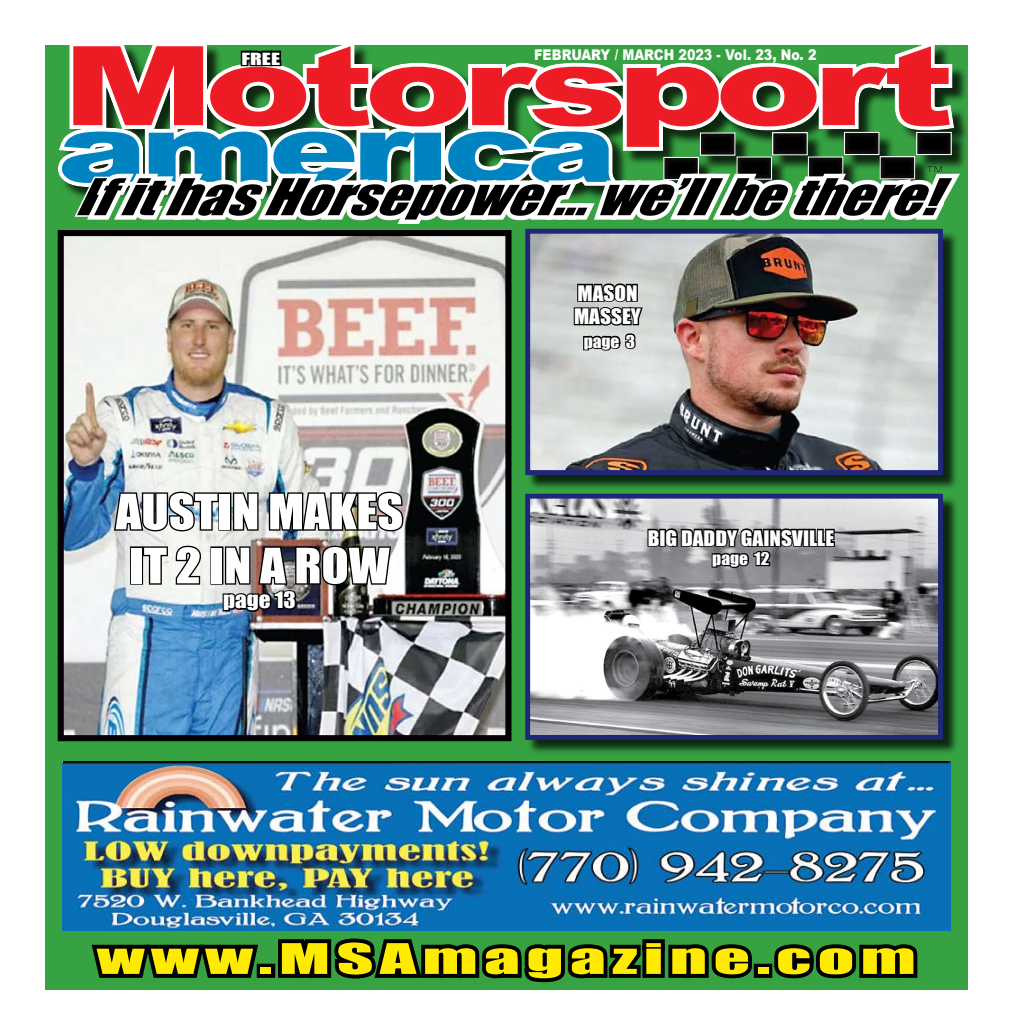
<style>
.page{position:relative;width:1013px;height:1035px;background:#fff}
.page>*{position:absolute;margin:0;border:0;box-sizing:border-box;transform-origin:0 0}
.t1{font:900 110.25px "Arial";letter-spacing:-.06em;color:#ed1c24;scale:1.46 1}
.t2{font:900 94.88px "Arial";letter-spacing:-.05em;color:#0083c1;scale:1.42 1}
.t3{font:italic 46.88px "Impact";color:#000;scale:1.26 1}
.t4{font:45px/54px "Impact";color:#fff;text-align:center;scale:1.11 1}
.t5{font:39px "Impact";letter-spacing:.09em;color:#ffeb00;scale:1.83 1}
.t6{font:20.75px "Impact";color:#fff;scale:1.11 1}
.t7{font:19.62px/23.6px "Impact";color:#fff;scale:1.08 1}
.t8{font:16.12px "Impact";color:#fff;scale:1.08 1}
.t9{font:15.5px "Impact";color:#fff;scale:1.41 1}
.t10{font:900 14.75px "Arial";color:#fff;scale:.86 1}
</style>
<div class="page">
<div style="left:45px;top:45px;width:923px;height:945px;background:#36a242"></div>
<div style="left:527px;top:231px;width:436px;height:265px;background:#000;opacity:.75"></div>
<img style="left:531px;top:353px;width:405px;height:116px">
<div style="left:525px;top:229px;width:417px;height:246px;border:5px solid #202678"></div>
<div style="left:0;top:0;width:1012px;height:229px;background:#fff"></div>
<img style="left:65px;top:353px;width:439px;height:381px">
<div style="left:58px;top:230px;width:453px;height:511px;border:6px solid #000"></div>
<div style="left:527px;top:496px;width:436px;height:264px;background:#000;opacity:.75"></div>
<img style="left:531px;top:500px;width:405px;height:234px">
<div style="left:525px;top:494px;width:417px;height:246px;border:5px solid #202678"></div>
<svg style="left:87px;top:930px;width:176px;height:48px"></svg>
<div style="left:257px;top:964px;width:18px;height:14px;border:8px solid #000"></div>
<svg style="left:274px;top:930px;width:484px;height:53px"></svg>
<div style="left:753px;top:964px;width:19px;height:14px;border:8px solid #000"></div>
<svg style="left:767px;top:944px;width:151px;height:35px"></svg>
<img style="left:62px;top:761px;width:888px;height:169px">
<img style="left:112px;top:469px;width:293px;height:145px">
<svg style="left:644px;top:513px;width:192px;height:59px;background:#797a7c"></svg>
<svg style="left:52px;top:45px;width:915px;height:308px"></svg>
<h1 class="t1" style="left:62px;top:6px;width:612px">Motorsport</h1>
<p class="t9" style="left:241px;top:46px;width:29px">FREE</p>
<p class="t10" style="left:534px;top:44px;width:330px">FEBRUARY / MARCH 2023 - Vol. 23, No. 2</p>
<h2 class="t2" style="left:57px;top:79px;width:395px">america</h2>
<p class="t3" style="left:75px;top:160px;width:711px">IfithasHorsepower...we’llbethere!</p>
<p class="t4" style="left:116px;top:483px;width:260px">AUSTIN MAKES<br>IT 2 IN A ROW</p>
<p class="t6" style="left:223px;top:584px;width:67px">page 13</p>
<p class="t7" style="left:574px;top:280px;width:63px">MASON<br>MASSEY</p>
<p class="t8" style="left:583px;top:329px;width:49px">page 3</p>
<p class="t7" style="left:647px;top:525px;width:174px">BIG DADDY GAINSVILLE</p>
<p class="t8" style="left:712px;top:546px;width:55px">page 12</p>
<p class="t5" style="left:97px;top:928px;width:449px">www.MSAmagazine.com</p>
</div>
